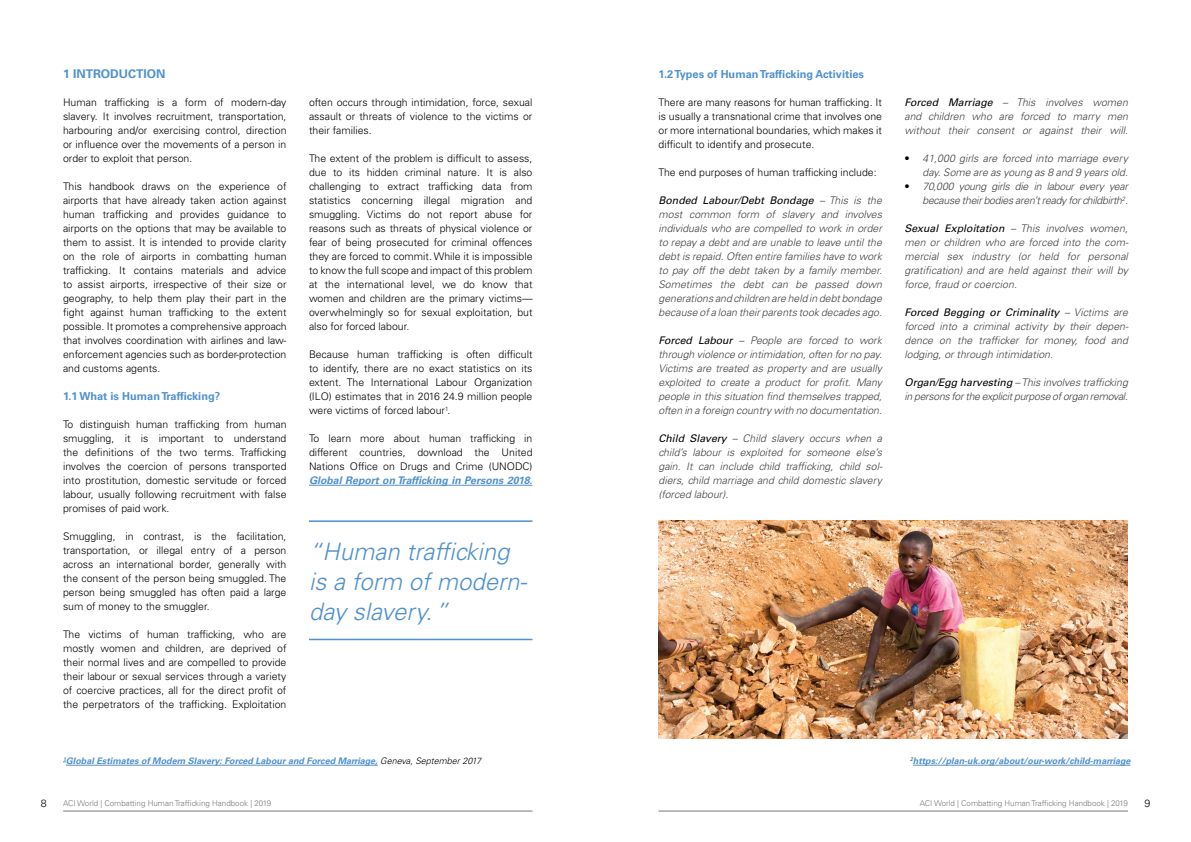
<style>
.page{position:relative;width:1191px;height:842px;background:#fff}
.page>*{position:absolute;margin:0;border:0;box-sizing:border-box;transform-origin:0 0}
.t1{font:italic 300 24px/30px "Univers LT Std";color:#5091cd}
.t2{font:700 12px "Univers LT Std";color:#5091cd}
.t3{font:700 11px "Univers LT Std";color:#5091cd}
.t4{font:300 10.5px/14px "Univers LT Std";color:#000;text-align:justify}
.t5{font:italic 300 10.5px/14px "Univers LT Std";color:#414042;text-align:justify}
.t6{font:italic 300 10.5px/14px "Univers LT Std";letter-spacing:-.025em;color:#414042;text-align:right}
.t7{font:italic 700 10.5px "Univers LT Std";color:#5091cd}
.t8{font:italic 700 9px "Univers LT Std";color:#5091cd}
.t9{font:300 8px "Univers LT Std";color:#77787b}
.s1{font-weight:300;color:#000}
.s2{font-weight:400;color:#000}
.s3{font-style:normal;color:#000}
</style>
<div class="page">
<hr style="left:63px;top:810px;width:469px;height:1px;background:#77787b">
<hr style="left:658px;top:810px;width:470px;height:1px;background:#77787b">
<hr style="left:309px;top:485px;width:223px;height:1px;background:#5091cd">
<hr style="left:66px;top:765px;width:312px;height:1px;background:#5091cd">
<hr style="left:913px;top:765px;width:217px;height:1px;background:#5091cd">
<hr style="left:309px;top:520px;width:223px;height:2px;background:#5091cd">
<hr style="left:309px;top:639px;width:223px;height:1px;background:#5091cd">
<img style="left:658px;top:520px;width:470px;height:218px">
<p class="t2" style="left:63px;top:67px;width:104px">1 INTRODUCTION</p>
<p class="t4" style="left:63px;top:95px;width:225px">Human trafficking is a form of modern-day slavery. It involves recruitment, transportation, harbouring and/or exercising control, direction or influence over the movements of a person in order to exploit that person.</p>
<p class="t4" style="left:63px;top:179px;width:225px">This handbook draws on the experience of airports that have already taken action against human trafficking and provides guidance to airports on the options that may be available to them to assist. It is intended to provide clarity on the role of airports in combatting human trafficking. It contains materials and advice to assist airports, irrespective of their size or geography, to help them play their part in the fight against human trafficking to the extent possible. It promotes a comprehensive approach that involves coordination with airlines and law&shy;enforcement agencies such as border-protection and customs agents.</p>
<p class="t3" style="left:63px;top:390px;width:159px">1.1 What is Human Trafficking?</p>
<p class="t4" style="left:63px;top:417px;width:225px">To distinguish human trafficking from human smuggling, it is important to understand the definitions of the two terms. Trafficking involves the coercion of persons transported into prostitution, domestic servitude or forced labour, usually following recruitment with false promises of paid work.</p>
<p class="t4" style="left:63px;top:529px;width:225px">Smuggling, in contrast, is the facilitation, transportation, or illegal entry of a person across an international border, generally with the consent of the person being smuggled. The person being smuggled has often paid a large sum of money to the smuggler.</p>
<p class="t4" style="left:63px;top:627px;width:225px">The victims of human trafficking, who are mostly women and children, are deprived of their normal lives and are compelled to provide their labour or sexual services through a variety of coercive practices, all for the direct profit of the perpetrators of the trafficking. Exploitation</p>
<p class="t4" style="left:309px;top:95px;width:225px">often occurs through intimidation, force, sexual assault or threats of violence to the victims or their families.</p>
<p class="t4" style="left:309px;top:151px;width:225px">The extent of the problem is difficult to assess, due to its hidden criminal nature. It is also challenging to extract trafficking data from statistics concerning illegal migration and smuggling. Victims do not report abuse for reasons such as threats of physical violence or fear of being prosecuted for criminal offences they are forced to commit. While it is impossible to know the full scope and impact of this problem at the international level, we do know that women and children are the primary victims— overwhelmingly so for sexual exploitation, but also for forced labour.</p>
<p class="t4" style="left:309px;top:347px;width:225px">Because human trafficking is often difficult to identify, there are no exact statistics on its extent. The International Labour Organization (ILO) estimates that in 2016 24.9 million people were victims of forced labour<sup>1</sup>.</p>
<p class="t4" style="left:309px;top:431px;width:225px">To learn more about human trafficking in different countries, download the United Nations Office on Drugs and Crime (UNODC)</p>
<p class="t7" style="left:309px;top:474px;width:225px">Global Report on Trafficking in Persons 2018.</p>
<h1 class="t1" style="left:309px;top:536px;width:220px">“Human trafficking is a form of modern&shy;day slavery.”</h1>
<p class="t8" style="left:63px;top:756px;width:420px"><sup>1</sup>Global Estimates of Modern Slavery: Forced Labour and Forced Marriage, <span class="s1">Geneva, September 2017</span></p>
<p class="t3" style="left:658px;top:68px;width:207px">1.2 Types of Human Trafficking Activities</p>
<p class="t4" style="left:658px;top:95px;width:225px">There are many reasons for human trafficking. It is usually a transnational crime that involves one or more international boundaries, which makes it difficult to identify and prosecute.</p>
<p class="t4" style="left:658px;top:165px;width:220px">The end purposes of human trafficking include:</p>
<p class="t5" style="left:658px;top:193px;width:225px"><span class="s2">Bonded Labour/Debt Bondage</span> – This is the most common form of slavery and involves individuals who are compelled to work in order to repay a debt and are unable to leave until the debt is repaid. Often entire families have to work to pay off the debt taken by a family member.<br>Sometimes the debt can be passed down generations and children are held in debt bondage because of a loan their parents took decades ago.</p>
<p class="t5" style="left:658px;top:333px;width:225px"><span class="s2">Forced Labour</span> – People are forced to work through violence or intimidation, often for no pay.<br>Victims are treated as property and are usually exploited to create a product for profit. Many people in this situation find themselves trapped, often in a foreign country with no documentation.</p>
<p class="t5" style="left:658px;top:431px;width:225px"><span class="s2">Child Slavery</span> – Child slavery occurs when a child’s labour is exploited for someone else’s gain. It can include child trafficking, child sol&shy;diers, child marriage and child domestic slavery (forced labour).</p>
<p class="t5" style="left:904px;top:95px;width:225px"><span class="s2">Forced Marriage</span> – This involves women and children who are forced to marry men without their consent or against their will.</p>
<p class="t5" style="left:904px;top:151px;width:225px;text-align:right"><span class="s3">•</span> 41,000 girls are forced into marriage every day. Some are as young as 8 and 9 years old.</p>
<p class="t6" style="left:904px;top:179px;width:225px"><span class="s3">•</span> 70,000 young girls die in labour every year because their bodies aren’t ready for childbirth<sup>2</sup>.</p>
<p class="t5" style="left:904px;top:221px;width:225px"><span class="s2">Sexual Exploitation</span> – This involves women, men or children who are forced into the com&shy;mercial sex industry (or held for personal gratification) and are held against their will by force, fraud or coercion.</p>
<p class="t5" style="left:904px;top:305px;width:225px"><span class="s2">Forced Begging or Criminality</span> – Victims are forced into a criminal activity by their depen&shy;dence on the trafficker for money, food and lodging, or through intimidation.</p>
<p class="t6" style="left:904px;top:375px;width:225px;text-align:left"><span class="s2">Organ/Egg harvesting</span> – This involves trafficking in persons for the explicit purpose of organ removal.</p>
<p class="t8" style="left:910px;top:756px;width:222px"><sup>2</sup>https://plan-uk.org/about/our-work/child-marriage</p>
<p class="t4" style="left:41px;top:796px;width:7px">8</p>
<p class="t9" style="left:63px;top:798px;width:210px">ACI World | Combatting Human Trafficking Handbook | 2019</p>
<p class="t9" style="left:920px;top:798px;width:210px">ACI World | Combatting Human Trafficking Handbook | 2019</p>
<p class="t4" style="left:1144px;top:796px;width:7px">9</p>
</div>
